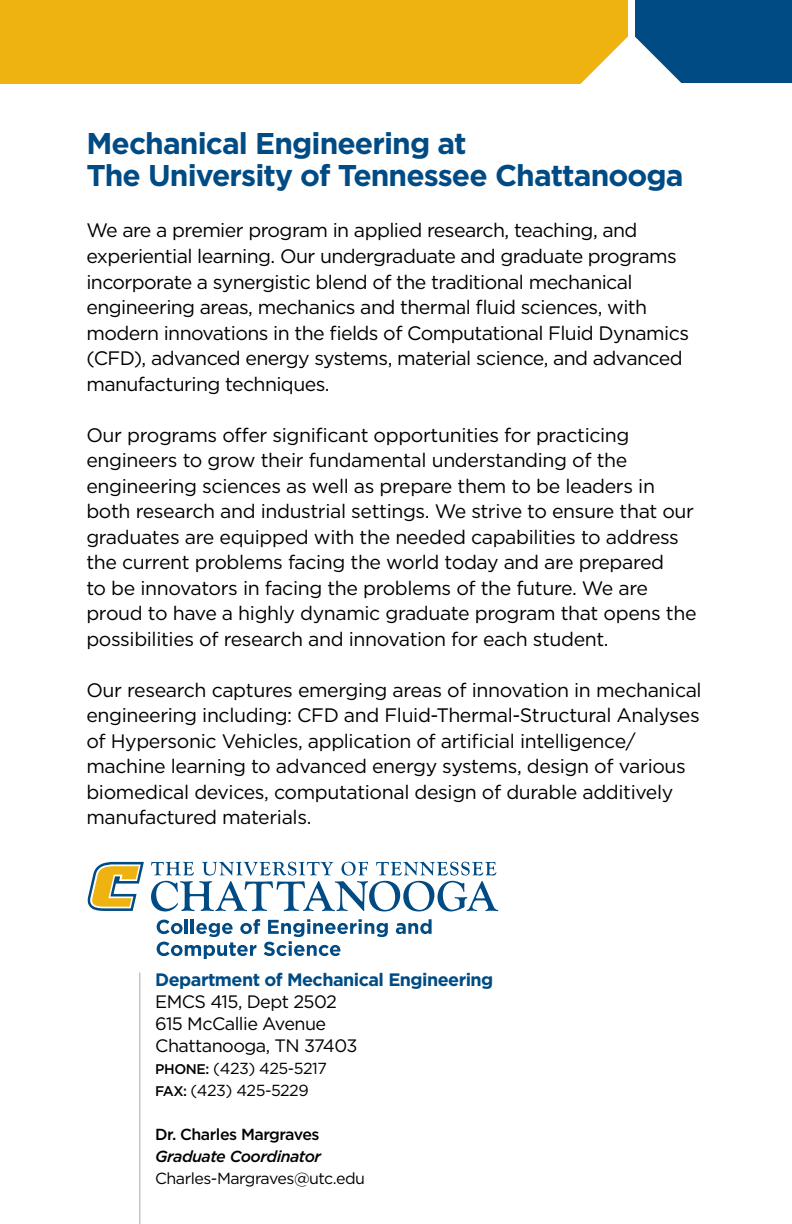
<style>
.page{position:relative;width:792px;height:1224px;background:#fff}
.page>*{position:absolute;margin:0;border:0;box-sizing:border-box;transform-origin:0 0}
.t1{font:700 30px/32px "Gotham";letter-spacing:-.03em;color:#004b84}
.t2{font:19.6px/25.6px "Gotham";letter-spacing:-.02em;color:#000}
.t3{font:18px/22px "Gotham";letter-spacing:-.03em;color:#000}
.t4{font:700 18px "Gotham";letter-spacing:-.03em;color:#004b84}
.t5{font:16px/22px "Gotham";letter-spacing:-.03em;color:#000}
.t6{font:500 16px "Gotham";letter-spacing:-.03em;color:#000}
.t7{font:italic 500 16px "Gotham";letter-spacing:-.03em;color:#000}
.s1{font-weight:500;font-size:14px}
</style>
<div class="page">
<div style="left:0;top:0;width:631px;height:84px;background:#eeb310"></div>
<div style="left:628px;top:0;width:16px;height:89px;background:#fff"></div>
<div style="left:635px;top:0;width:157px;height:83px;background:#004b84"></div>
<svg style="left:580px;top:36px;width:102px;height:48px"></svg>
<hr style="left:139px;top:973px;width:1px;height:251px;background:#a2acb4">
<svg style="left:151px;top:862px;width:347px;height:49px"></svg>
<svg style="left:87px;top:862px;width:57px;height:49px"></svg>
<svg style="left:396px;top:919px;width:36px;height:15px"></svg>
<svg style="left:157px;top:919px;width:231px;height:40px"></svg>
<h1 class="t1" style="left:86px;top:127px;width:599px">Mechanical Engineering at<br>The University of Tennessee Chattanooga</h1>
<p class="t2" style="left:86px;top:217px;width:604px">We are a premier program in applied research, teaching, and experiential learning. Our undergraduate and graduate programs incorporate a synergistic blend of the traditional mechanical engineering areas, mechanics and thermal fluid sciences, with modern innovations in the fields of Computational Fluid Dynamics (CFD), advanced energy systems, material science, and advanced manufacturing techniques.</p>
<p class="t2" style="left:86px;top:421px;width:612px">Our programs offer significant opportunities for practicing engineers to grow their fundamental understanding of the engineering sciences as well as prepare them to be leaders in both research and industrial settings. We strive to ensure that our graduates are equipped with the needed capabilities to address the current problems facing the world today and are prepared<br>to be innovators in facing the problems of the future. We are proud to have a highly dynamic graduate program that opens the possibilities of research and innovation for each student.</p>
<p class="t2" style="left:86px;top:676px;width:617px">Our research captures emerging areas of innovation in mechanical engineering including: CFD and Fluid-Thermal-Structural Analyses of Hypersonic Vehicles, application of artificial intelligence/ machine learning to advanced energy systems, design of various biomedical devices, computational design of durable additively manufactured materials.</p>
<p class="t4" style="left:155px;top:968px;width:340px">Department of Mechanical Engineering</p>
<p class="t3" style="left:155px;top:991px;width:204px">EMCS 415, Dept 2502<br>615 McCallie Avenue<br>Chattanooga, TN 37403</p>
<p class="t5" style="left:155px;top:1057px;width:173px"><span class="s1">PHONE:</span> (423) 425-5217<br><span class="s1">FAX:</span> (423) 425-5229</p>
<p class="t6" style="left:155px;top:1124px;width:166px">Dr. Charles Margraves</p>
<p class="t7" style="left:155px;top:1146px;width:167px">Graduate Coordinator</p>
<p class="t5" style="left:155px;top:1167px;width:211px">Charles-Margraves@utc.edu</p>
</div>
